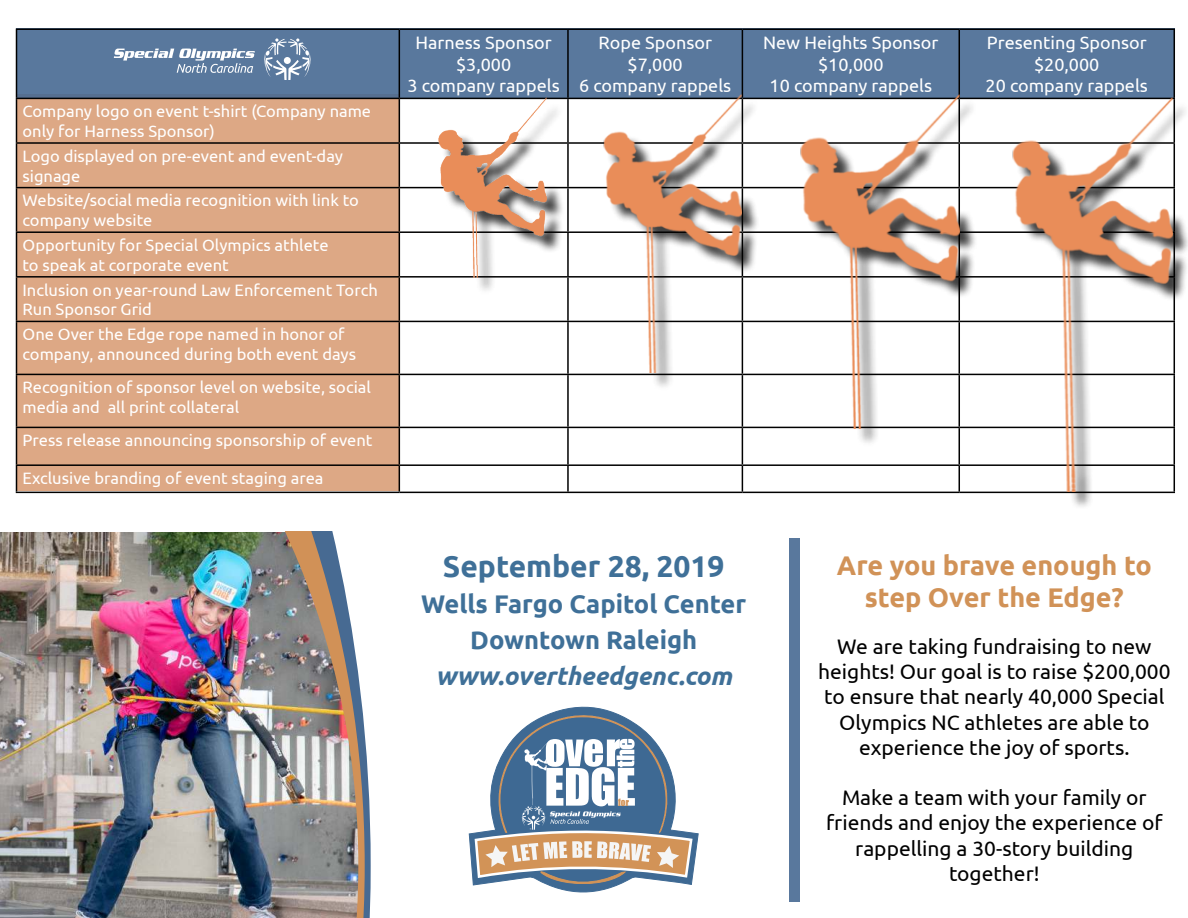
<style>
.page{position:relative;width:1188px;height:918px;background:#fff}
.page>*{position:absolute;margin:0;border:0;box-sizing:border-box;transform-origin:0 0}
.t1{font:700 30px "Ubuntu";color:#3f7098}
.t2{font:700 27px/32.4px "Ubuntu";color:#d19257;text-align:center}
.t3{font:700 25.5px/36px "Ubuntu";color:#3f7098;text-align:center}
.t4{font:italic 700 25.5px "Ubuntu";color:#3f7098}
.t5{font:21px/25.2px "Ubuntu";color:#000;text-align:center}
.t6{font:18px/21.6px "Ubuntu";color:#fff;text-align:center}
.t7{font:16.5px/19.8px "Ubuntu";color:#fff}
.t8{font:9.3px "Impact";color:#d29357}
</style>
<div class="page">
<div style="left:16px;top:95px;width:383px;height:396px;background:#dda885"></div>
<div style="left:16px;top:28px;width:1159px;height:70px;background:#59789d"></div>
<hr style="left:16px;top:28px;width:383px;height:2px;background:#000">
<hr style="left:16px;top:30px;width:1px;height:68px;background:#000">
<hr style="left:399px;top:28px;width:169px;height:2px;background:#000">
<hr style="left:399px;top:30px;width:1px;height:68px;background:#000">
<hr style="left:568px;top:28px;width:174px;height:2px;background:#000">
<hr style="left:567px;top:30px;width:2px;height:68px;background:#000">
<hr style="left:742px;top:28px;width:217px;height:2px;background:#000">
<hr style="left:742px;top:30px;width:1px;height:68px;background:#000">
<hr style="left:959px;top:28px;width:216px;height:2px;background:#000">
<hr style="left:959px;top:30px;width:1px;height:68px;background:#000">
<hr style="left:1174px;top:30px;width:1px;height:68px;background:#000">
<hr style="left:16px;top:98px;width:383px;height:1px;background:#000">
<hr style="left:16px;top:99px;width:1px;height:43px;background:#000">
<hr style="left:399px;top:98px;width:169px;height:1px;background:#000">
<hr style="left:399px;top:99px;width:1px;height:43px;background:#000">
<hr style="left:742px;top:98px;width:217px;height:1px;background:#000">
<hr style="left:959px;top:98px;width:216px;height:1px;background:#000">
<hr style="left:1174px;top:99px;width:1px;height:43px;background:#000">
<hr style="left:16px;top:142px;width:383px;height:2px;background:#000">
<hr style="left:16px;top:144px;width:1px;height:43px;background:#000">
<hr style="left:399px;top:142px;width:169px;height:2px;background:#000">
<hr style="left:399px;top:144px;width:1px;height:43px;background:#000">
<hr style="left:16px;top:187px;width:383px;height:1px;background:#000">
<hr style="left:16px;top:188px;width:1px;height:43px;background:#000">
<hr style="left:399px;top:187px;width:169px;height:1px;background:#000">
<hr style="left:399px;top:188px;width:1px;height:43px;background:#000">
<hr style="left:16px;top:231px;width:383px;height:2px;background:#000">
<hr style="left:16px;top:233px;width:1px;height:43px;background:#000">
<hr style="left:399px;top:231px;width:169px;height:2px;background:#000">
<hr style="left:399px;top:233px;width:1px;height:43px;background:#000">
<hr style="left:16px;top:276px;width:383px;height:2px;background:#000">
<hr style="left:16px;top:278px;width:1px;height:43px;background:#000">
<hr style="left:399px;top:276px;width:169px;height:2px;background:#000">
<hr style="left:399px;top:278px;width:1px;height:43px;background:#000">
<hr style="left:16px;top:321px;width:383px;height:1px;background:#000">
<hr style="left:16px;top:322px;width:1px;height:52px;background:#000">
<hr style="left:399px;top:321px;width:169px;height:1px;background:#000">
<hr style="left:399px;top:322px;width:1px;height:52px;background:#000">
<hr style="left:567px;top:322px;width:2px;height:52px;background:#000">
<hr style="left:16px;top:374px;width:383px;height:1px;background:#000">
<hr style="left:16px;top:375px;width:1px;height:52px;background:#000">
<hr style="left:399px;top:374px;width:169px;height:1px;background:#000">
<hr style="left:399px;top:375px;width:1px;height:52px;background:#000">
<hr style="left:568px;top:374px;width:174px;height:1px;background:#000">
<hr style="left:567px;top:375px;width:2px;height:52px;background:#000">
<hr style="left:742px;top:375px;width:1px;height:52px;background:#000">
<hr style="left:16px;top:427px;width:383px;height:1px;background:#000">
<hr style="left:16px;top:428px;width:1px;height:36px;background:#000">
<hr style="left:399px;top:427px;width:169px;height:1px;background:#000">
<hr style="left:399px;top:428px;width:1px;height:36px;background:#000">
<hr style="left:568px;top:427px;width:174px;height:1px;background:#000">
<hr style="left:567px;top:428px;width:2px;height:36px;background:#000">
<hr style="left:742px;top:427px;width:217px;height:1px;background:#000">
<hr style="left:742px;top:428px;width:1px;height:36px;background:#000">
<hr style="left:959px;top:428px;width:1px;height:36px;background:#000">
<hr style="left:16px;top:464px;width:383px;height:2px;background:#000">
<svg style="left:16px;top:466px;width:1px;height:26px"></svg>
<hr style="left:399px;top:464px;width:169px;height:2px;background:#000">
<svg style="left:399px;top:466px;width:1px;height:26px"></svg>
<hr style="left:568px;top:464px;width:174px;height:2px;background:#000">
<hr style="left:567px;top:466px;width:2px;height:26px;background:#000">
<hr style="left:742px;top:464px;width:217px;height:2px;background:#000">
<svg style="left:742px;top:466px;width:1px;height:26px"></svg>
<hr style="left:959px;top:464px;width:216px;height:2px;background:#000">
<svg style="left:959px;top:466px;width:1px;height:26px"></svg>
<hr style="left:16px;top:492px;width:383px;height:1px;background:#000">
<hr style="left:399px;top:492px;width:169px;height:1px;background:#000">
<hr style="left:568px;top:492px;width:174px;height:1px;background:#000">
<hr style="left:742px;top:492px;width:217px;height:1px;background:#000">
<hr style="left:959px;top:492px;width:216px;height:1px;background:#000">
<div style="left:804px;top:99px;width:174px;height:348px;background:#000;opacity:.75"></div>
<img style="left:757px;top:95px;width:203px;height:334px">
<div style="left:607px;top:99px;width:153px;height:292px;background:#000;opacity:.75"></div>
<img style="left:566px;top:95px;width:176px;height:278px">
<div style="left:442px;top:102px;width:123px;height:193px;background:#000;opacity:.75"></div>
<img style="left:438px;top:98px;width:108px;height:179px">
<svg style="left:114px;top:49px;width:141px;height:24px"></svg>
<svg style="left:264px;top:38px;width:47px;height:41px"></svg>
<div style="left:1016px;top:102px;width:172px;height:408px;background:#000;opacity:.75"></div>
<img style="left:970px;top:98px;width:202px;height:393px">
<img style="left:0;top:532px;width:282px;height:386px">
<img style="left:282px;top:532px;width:27px;height:386px">
<svg style="left:309px;top:532px;width:22px;height:386px;background:#9c9289"></svg>
<svg style="left:331px;top:532px;width:261px;height:386px"></svg>
<svg style="left:469px;top:707px;width:229px;height:185px"></svg>
<div style="left:789px;top:538px;width:11px;height:363px;background:#59789d"></div>
<p class="t7" style="left:23px;top:102px;width:350px">Company logo on event t-shirt (Company name only for Harness Sponsor)</p>
<p class="t7" style="left:23px;top:147px;width:322px">Logo displayed on pre-event and event-day signage</p>
<p class="t7" style="left:23px;top:192px;width:338px">Website/social media recognition with link to company website</p>
<p class="t7" style="left:23px;top:236px;width:308px">Opportunity for Special Olympics athlete to speak at corporate event</p>
<p class="t7" style="left:23px;top:281px;width:357px">Inclusion on year-round Law Enforcement Torch<br>Run Sponsor Grid</p>
<p class="t7" style="left:23px;top:325px;width:335px">One Over the Edge rope named in honor of company, announced during both event days</p>
<p class="t7" style="left:23px;top:378px;width:350px">Recognition of sponsor level on website, social media and all print collateral</p>
<p class="t7" style="left:23px;top:431px;width:352px">Press release announcing sponsorship of event</p>
<p class="t7" style="left:23px;top:469px;width:303px">Exclusive branding of event staging area</p>
<p class="t6" style="left:408px;top:33px;width:154px">Harness Sponsor $3,000<br>3 company rappels</p>
<p class="t6" style="left:579px;top:33px;width:154px">Rope Sponsor $7,000<br>6 company rappels</p>
<p class="t6" style="left:763px;top:33px;width:177px">New Heights Sponsor $10,000<br>10 company rappels</p>
<p class="t6" style="left:986px;top:33px;width:164px">Presenting Sponsor $20,000<br>20 company rappels</p>
<h1 class="t1" style="left:443px;top:554px;width:283px">September 28, 2019</h1>
<h3 class="t3" style="left:421px;top:588px;width:326px">Wells Fargo Capitol Center<br>Downtown Raleigh</h3>
<h3 class="t4" style="left:436px;top:666px;width:298px">www.overtheedgenc.com</h3>
<p class="t8" style="left:618px;top:797px;width:12px">for</p>
<h2 class="t2" style="left:837px;top:551px;width:316px">Are you brave enough to step Over the Edge?</h2>
<p class="t5" style="left:818px;top:635px;width:354px">We are taking fundraising to new heights! Our goal is to raise $200,000 to ensure that nearly 40,000 Special Olympics NC athletes are able to experience the joy of sports.</p>
<p class="t5" style="left:826px;top:786px;width:338px">Make a team with your family or friends and enjoy the experience of rappelling a 30-story building together!</p>
</div>
